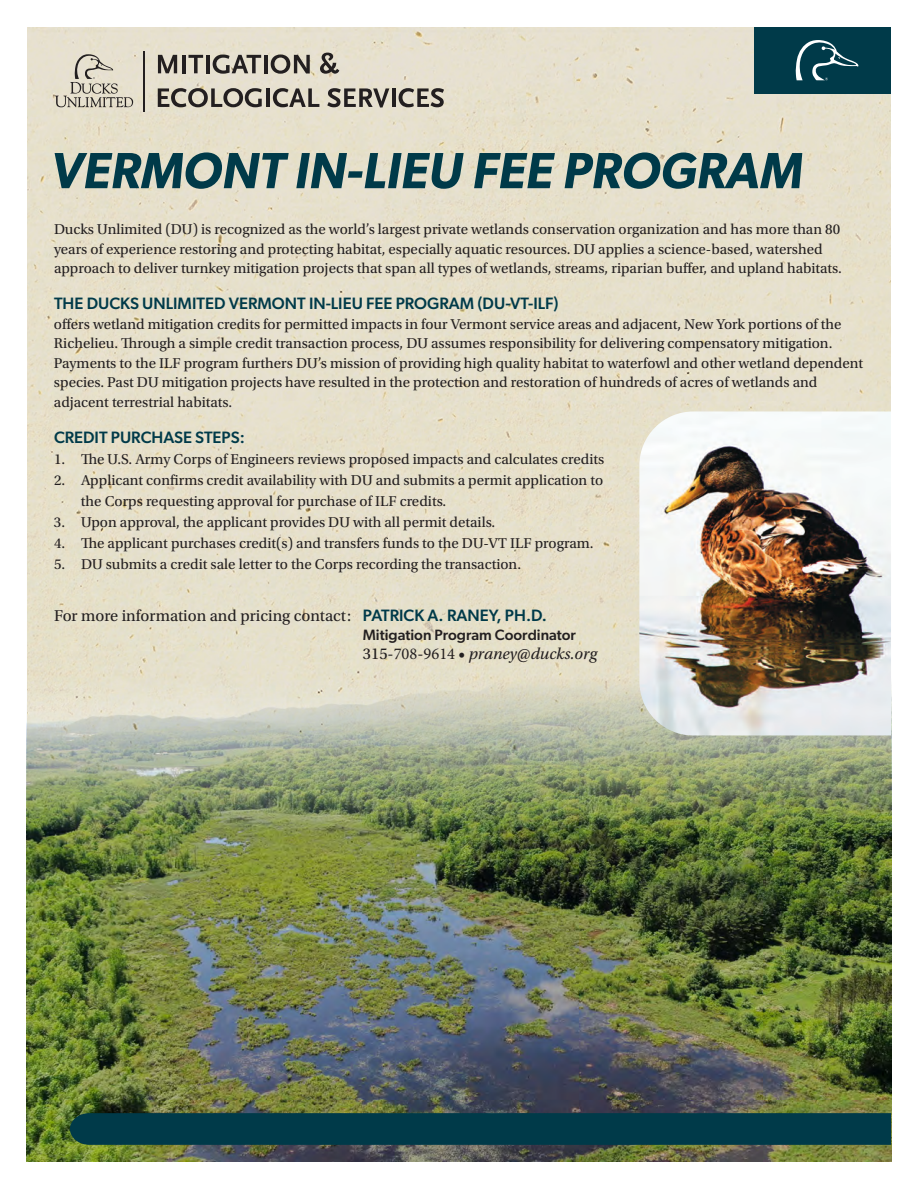
<style>
.page{position:relative;width:918px;height:1188px;background:#fff}
.page>*{position:absolute;margin:0;border:0;box-sizing:border-box;transform-origin:0 0}
.t1{font:italic 600 51px "Gibson";color:#003a49}
.t2{font:500 16.5px "Gibson";color:#003a49}
.t3{font:16.5px "Utopia Std";color:#231f20}
.t4{font:italic 16.5px "Utopia Std";color:#231f20}
.t5{font:15px/19.5px "Utopia Std";color:#231f20}
.t6{font:500 15px "Gibson";color:#231f20}
.s1{font-style:normal}
.s2{font-family:"Minion Pro";font-style:normal}
</style>
<div class="page">
<div style="left:27px;top:27px;width:864px;height:520px;background:#e6e0cb"></div>
<img style="left:26px;top:547px;width:866px;height:614px">
<div style="left:70px;top:1113px;width:821px;height:32px;background:#003a49"></div>
<div style="left:755px;top:27px;width:136px;height:66px;background:#003a49"></div>
<svg style="left:796px;top:40px;width:63px;height:40px"></svg>
<svg style="left:158px;top:55px;width:19px;height:18px"></svg>
<hr style="left:182px;top:55px;width:4px;height:18px;background:#231f20">
<svg style="left:188px;top:55px;width:15px;height:18px"></svg>
<hr style="left:206px;top:55px;width:3px;height:18px;background:#231f20">
<svg style="left:213px;top:55px;width:48px;height:19px"></svg>
<hr style="left:264px;top:55px;width:3px;height:18px;background:#231f20">
<svg style="left:271px;top:55px;width:39px;height:19px"></svg>
<svg style="left:320px;top:53px;width:19px;height:21px"></svg>
<svg style="left:158px;top:88px;width:104px;height:19px;background:#928d82"></svg>
<hr style="left:266px;top:88px;width:4px;height:19px;background:#231f20">
<svg style="left:273px;top:88px;width:46px;height:19px"></svg>
<svg style="left:327px;top:88px;width:62px;height:19px"></svg>
<hr style="left:392px;top:88px;width:3px;height:19px;background:#231f20">
<svg style="left:399px;top:88px;width:45px;height:19px"></svg>
<hr style="left:143px;top:51px;width:1px;height:60px;background:#231f20">
<svg style="left:55px;top:54px;width:78px;height:53px;background:#ccc6b6"></svg>
<img style="left:639px;top:411px;width:252px;height:324px">
<h1 class="t1" style="left:50px;top:140px;width:754px">VERMONT IN-LIEU FEE PROGRAM</h1>
<p class="t5" style="left:54px;top:220px;width:789px">Ducks Unlimited (DU) is recognized as the world’s largest private wetlands conservation organization and has more than 80 years of experience restoring and protecting habitat, especially aquatic resources. DU applies a science-based, watershed approach to deliver turnkey mitigation projects that span all types of wetlands, streams, riparian buffer, and upland habitats.</p>
<p class="t2" style="left:54px;top:294px;width:506px">THE DUCKS UNLIMITED VERMONT IN-LIEU FEE PROGRAM (DU-VT-ILF)</p>
<p class="t5" style="left:54px;top:315px;width:811px">offers wetland mitigation credits for permitted impacts in four Vermont service areas and adjacent, New York portions of the Richelieu. Through a simple credit transaction process, DU assumes responsibility for delivering compensatory mitigation.<br>Payments to the ILF program furthers DU’s mission of providing high quality habitat to waterfowl and other wetland dependent species. Past DU mitigation projects have resulted in the protection and restoration of hundreds of acres of wetlands and adjacent terrestrial habitats.</p>
<p class="t2" style="left:54px;top:427px;width:192px">CREDIT PURCHASE STEPS:</p>
<p class="t5" style="left:54px;top:450px;width:552px">1. The U.S. Army Corps of Engineers reviews proposed impacts and calculates credits</p>
<p class="t5" style="left:81px;top:470px;width:524px;line-height:21px;text-indent:-27px">2. Applicant confirms credit availability with DU and submits a permit application to the Corps requesting approval for purchase of ILF credits.</p>
<p class="t5" style="left:54px;top:513px;width:443px">3. Upon approval, the applicant provides DU with all permit details.</p>
<p class="t5" style="left:54px;top:534px;width:541px">4. The applicant purchases credit(s) and transfers funds to the DU-VT ILF program.</p>
<p class="t5" style="left:54px;top:555px;width:469px">5. DU submits a credit sale letter to the Corps recording the transaction.</p>
<p class="t3" style="left:54px;top:607px;width:299px">For more information and pricing contact:</p>
<p class="t2" style="left:363px;top:605px;width:186px">PATRICK A. RANEY, PH.D.</p>
<p class="t6" style="left:363px;top:626px;width:215px">Mitigation Program Coordinator</p>
<p class="t4" style="left:363px;top:644px;width:236px"><span class="s1">315-</span><span class="s2">708</span><span class="s1">-</span><span class="s2">9614</span> <span class="s1">•</span> praney@ducks.org</p>
</div>
